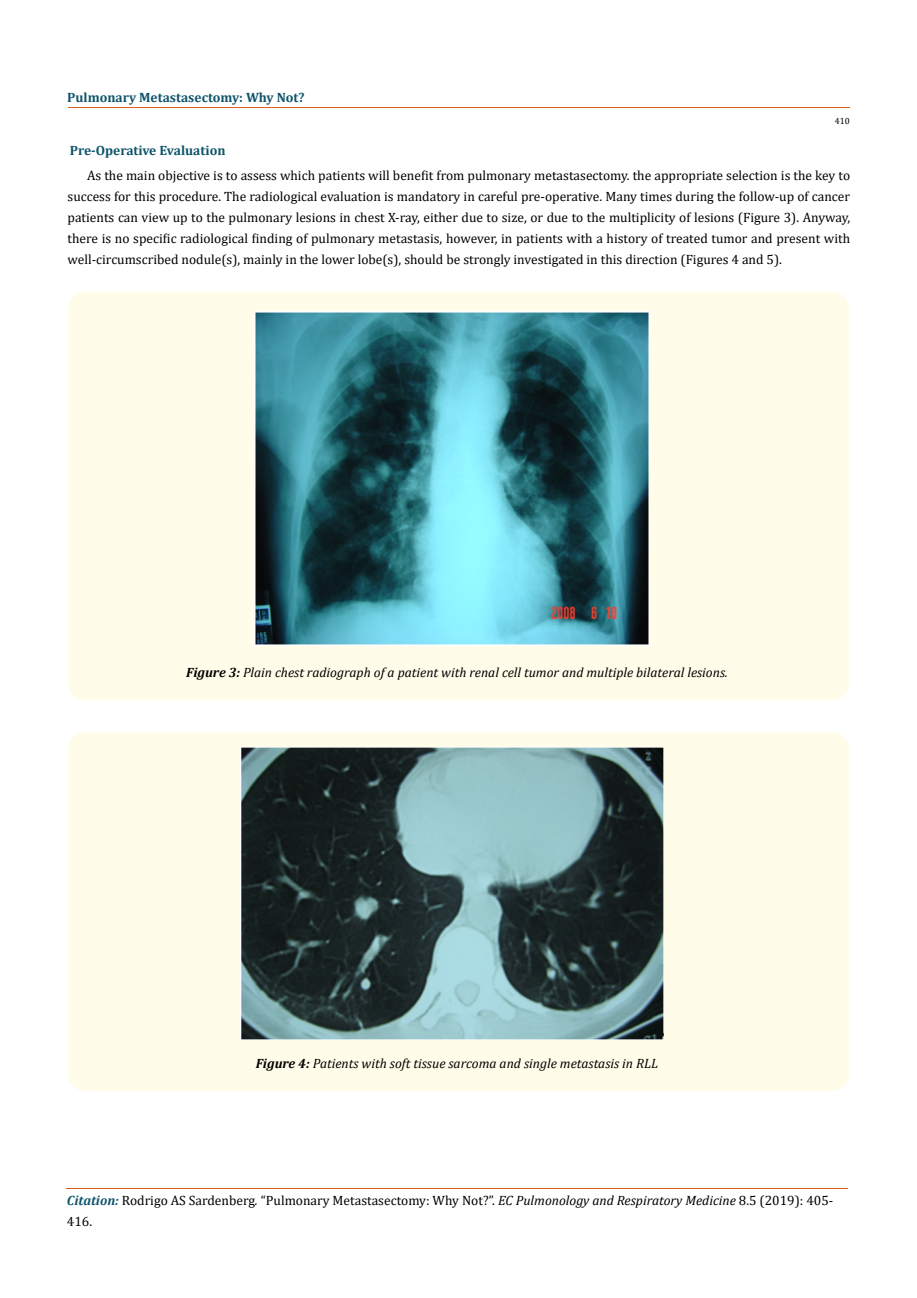
<style>
.page{position:relative;width:917px;height:1298px;background:#fff}
.page>*{position:absolute;margin:0;border:0;box-sizing:border-box;transform-origin:0 0}
.t1{font:13.5px/21px "Cambria";color:#000}
.t2{font:italic 13.5px "Cambria";color:#000}
.t3{font:700 13.5px "Cambria";color:#0e546a}
.t4{font:9px "Cambria";color:#000}
.s1{font-weight:700}
.s2{font-weight:700;font-style:italic;color:#0e546a}
.s3{font-style:italic}
</style>
<div class="page">
<hr style="left:68px;top:108px;width:781px;height:1px;background:#e05d1a">
<hr style="left:66px;top:1188px;width:782px;height:1px;background:#e05d1a">
<div style="left:68px;top:291px;width:780px;height:409px;background:#fffde9;border-radius:18px"></div>
<img style="left:254px;top:312px;width:396px;height:333px">
<div style="left:68px;top:732px;width:780px;height:359px;background:#fffde9;border-radius:18px"></div>
<img style="left:240px;top:747px;width:424px;height:292px">
<p class="t3" style="left:67px;top:88px;width:239px">Pulmonary Metastasectomy: Why Not?</p>
<p class="t3" style="left:70px;top:141px;width:157px">Pre-Operative Evaluation</p>
<p class="t4" style="left:834px;top:116px;width:16px">410</p>
<p class="t1" style="left:68px;top:165px;width:784px;text-align:justify;text-indent:19px">As the main objective is to assess which patients will benefit from pulmonary metastasectomy. the appropriate selection is the key to success for this procedure. The radiological evaluation is mandatory in careful pre-operative. Many times during the follow-up of cancer patients can view up to the pulmonary lesions in chest X-ray, either due to size, or due to the multiplicity of lesions (Figure 3). Anyway, there is no specific radiological finding of pulmonary metastasis, however, in patients with a history of treated tumor and present with well-circumscribed nodule(s), mainly in the lower lobe(s), should be strongly investigated in this direction (Figures 4 and 5).</p>
<p class="t2" style="left:186px;top:662px;width:543px"><span class="s1">Figure 3:</span> Plain chest radiograph of a patient with renal cell tumor and multiple bilateral lesions.</p>
<p class="t2" style="left:256px;top:1053px;width:404px"><span class="s1">Figure 4:</span> Patients with soft tissue sarcoma and single metastasis in RLL</p>
<p class="t1" style="left:67px;top:1189px;width:767px"><span class="s2">Citation:</span> Rodrigo AS Sardenberg<span class="s3">.</span> “Pulmonary Metastasectomy: Why Not?”. <span class="s3">EC Pulmonology and Respiratory Medicine</span> 8.5 (2019): 405-<br>416.</p>
</div>
